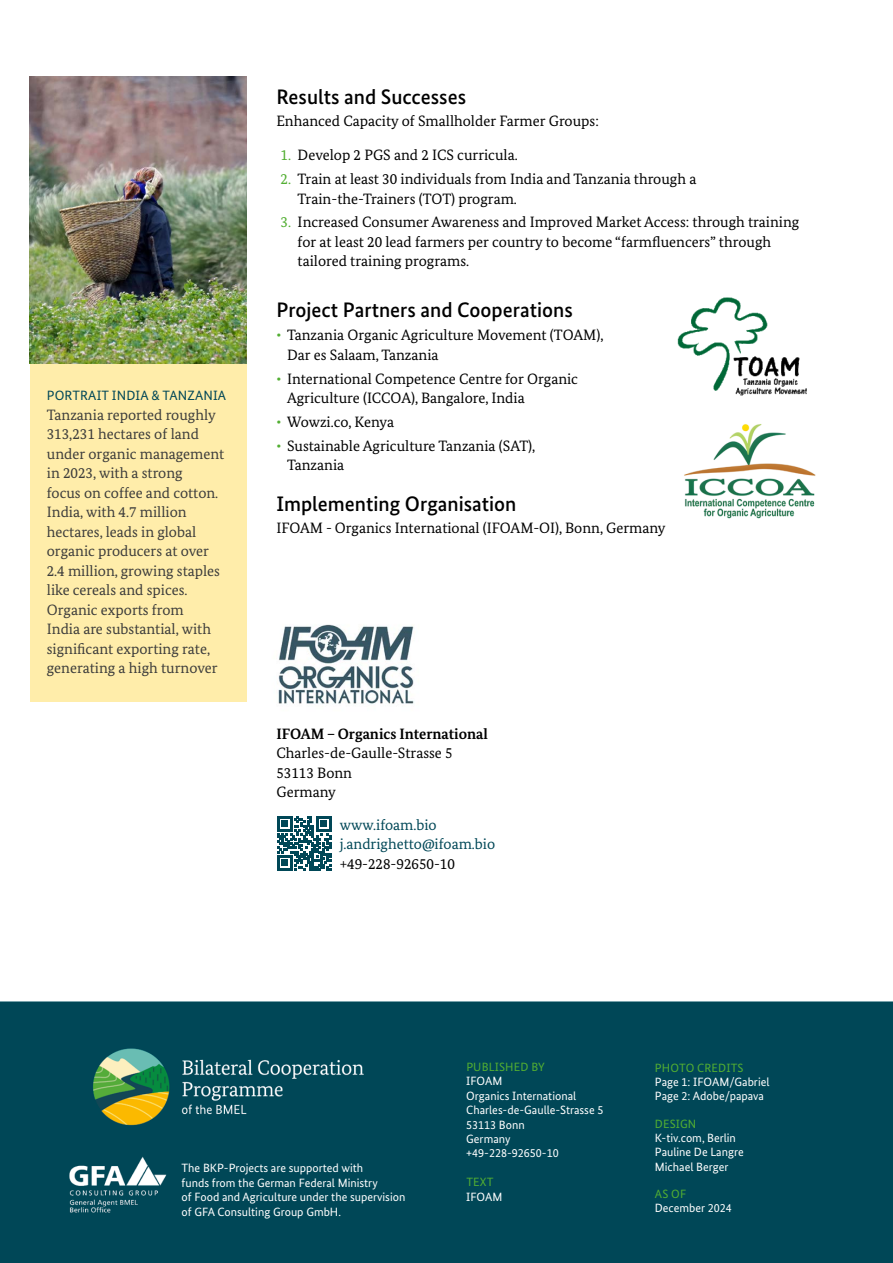
<style>
.page{position:relative;width:893px;height:1263px;background:#fff}
.page>*{position:absolute;margin:0;border:0;box-sizing:border-box;transform-origin:0 0}
.t1{font:500 21px "Bundes Sans";color:#000}
.t2{font:15px/19.5px "Bundes Serif";color:#000}
.t3{font:15px/19.5px "Bundes Serif";color:#3c3c3b}
.t4{font:15px/19.5px "Bundes Serif";color:#004757}
.t5{font:700 15px "Bundes Serif";color:#000}
.t6{font:13.5px "Bundes Sans";letter-spacing:.01em;color:#004757}
.t7{font:12px/14.4px "Bundes Sans";color:#fff}
.t8{font:12px "Bundes Sans";letter-spacing:.01em;color:#52ae32}
.s1{color:#52ae32}
</style>
<div class="page">
<img style="left:677px;top:297px;width:130px;height:99px">
<img style="left:684px;top:424px;width:132px;height:95px">
<img style="left:278px;top:624px;width:136px;height:80px">
<svg style="left:277px;top:816px;width:54px;height:54px"></svg>
<div style="left:30px;top:364px;width:217px;height:338px;background:#ffedaa"></div>
<img style="left:30px;top:77px;width:217px;height:287px">
<div style="left:0;top:1001px;width:893px;height:262px;background:#004757"></div>
<p class="t6" style="left:47px;top:387px;width:181px">PORTRAIT INDIA &amp; TANZANIA</p>
<p class="t3" style="left:47px;top:405px;width:179px">Tanzania reported roughly<br>313,231 hectares of land under organic management in 2023, with a strong<br>focus on coffee and cotton.<br>India, with 4.7 million hectares, leads in global organic producers at over<br>2.4 million, growing staples like cereals and spices.<br>Organic exports from<br>India are substantial, with significant exporting rate, generating a high turnover</p>
<h1 class="t1" style="left:276px;top:84px;width:191px">Results and Successes</h1>
<p class="t2" style="left:276px;top:111px;width:324px">Enhanced Capacity of Smallholder Farmer Groups:</p>
<p class="t2" style="left:281px;top:145px;width:239px"><span class="s1">1.</span> Develop 2 PGS and 2 ICS curricula.</p>
<p class="t2" style="left:298px;top:169px;width:400px;text-indent:-17px"><span class="s1">2.</span> Train at least 30 individuals from India and Tanzania through a<br>Train-the-Trainers (TOT) program.</p>
<p class="t2" style="left:298px;top:212px;width:503px;text-indent:-17px"><span class="s1">3.</span> Increased Consumer Awareness and Improved Market Access: through training for at least 20 lead farmers per country to become “farmfluencers” through tailored training programs.</p>
<h1 class="t1" style="left:276px;top:297px;width:298px">Project Partners and Cooperations</h1>
<p class="t2" style="left:287px;top:325px;width:318px;text-indent:-11px"><span class="s1">•</span> Tanzania Organic Agriculture Movement (TOAM),<br>Dar es Salaam, Tanzania</p>
<p class="t2" style="left:287px;top:369px;width:292px;text-indent:-11px"><span class="s1">•</span> International Competence Centre for Organic<br>Agriculture (ICCOA), Bangalore, India</p>
<p class="t2" style="left:276px;top:412px;width:119px"><span class="s1">•</span> Wowzi.co, Kenya</p>
<p class="t2" style="left:287px;top:436px;width:250px;text-indent:-11px"><span class="s1">•</span> Sustainable Agriculture Tanzania (SAT),<br>Tanzania</p>
<h1 class="t1" style="left:276px;top:491px;width:242px">Implementing Organisation</h1>
<p class="t2" style="left:276px;top:518px;width:391px">IFOAM - Organics International (IFOAM-OI), Bonn, Germany</p>
<p class="t5" style="left:276px;top:724px;width:213px">IFOAM – Organics International</p>
<p class="t2" style="left:276px;top:743px;width:178px">Charles-de-Gaulle-Strasse 5<br>53113 Bonn<br>Germany</p>
<p class="t4" style="left:340px;top:814px;width:157px">www.ifoam.bio j.andrighetto@ifoam.bio</p>
<p class="t2" style="left:340px;top:853px;width:117px">+49-228-92650-10</p>
<p class="t7" style="left:182px;top:1161px;width:225px">The BKP-Projects are supported with<br>funds from the German Federal Ministry<br>of Food and Agriculture under the supervision of GFA Consulting Group GmbH.</p>
<p class="t8" style="left:466px;top:1059px;width:80px">PUBLISHED BY</p>
<p class="t7" style="left:466px;top:1074px;width:139px">IFOAM<br>Organics International<br>Charles-de-Gaulle-Strasse 5<br>53113 Bonn<br>Germany +49-228-92650-10</p>
<p class="t8" style="left:466px;top:1175px;width:29px">TEXT</p>
<p class="t7" style="left:466px;top:1189px;width:38px">IFOAM</p>
<p class="t8" style="left:655px;top:1060px;width:90px">PHOTO CREDITS</p>
<p class="t7" style="left:655px;top:1074px;width:116px">Page 1: IFOAM/Gabriel<br>Page 2: Adobe/papava</p>
<p class="t8" style="left:655px;top:1116px;width:43px">DESIGN</p>
<p class="t7" style="left:655px;top:1130px;width:90px">K-tiv.com, Berlin<br>Pauline De Langre<br>Michael Berger</p>
<p class="t8" style="left:655px;top:1186px;width:33px">AS OF</p>
<p class="t7" style="left:655px;top:1201px;width:79px">December 2024</p>
</div>
